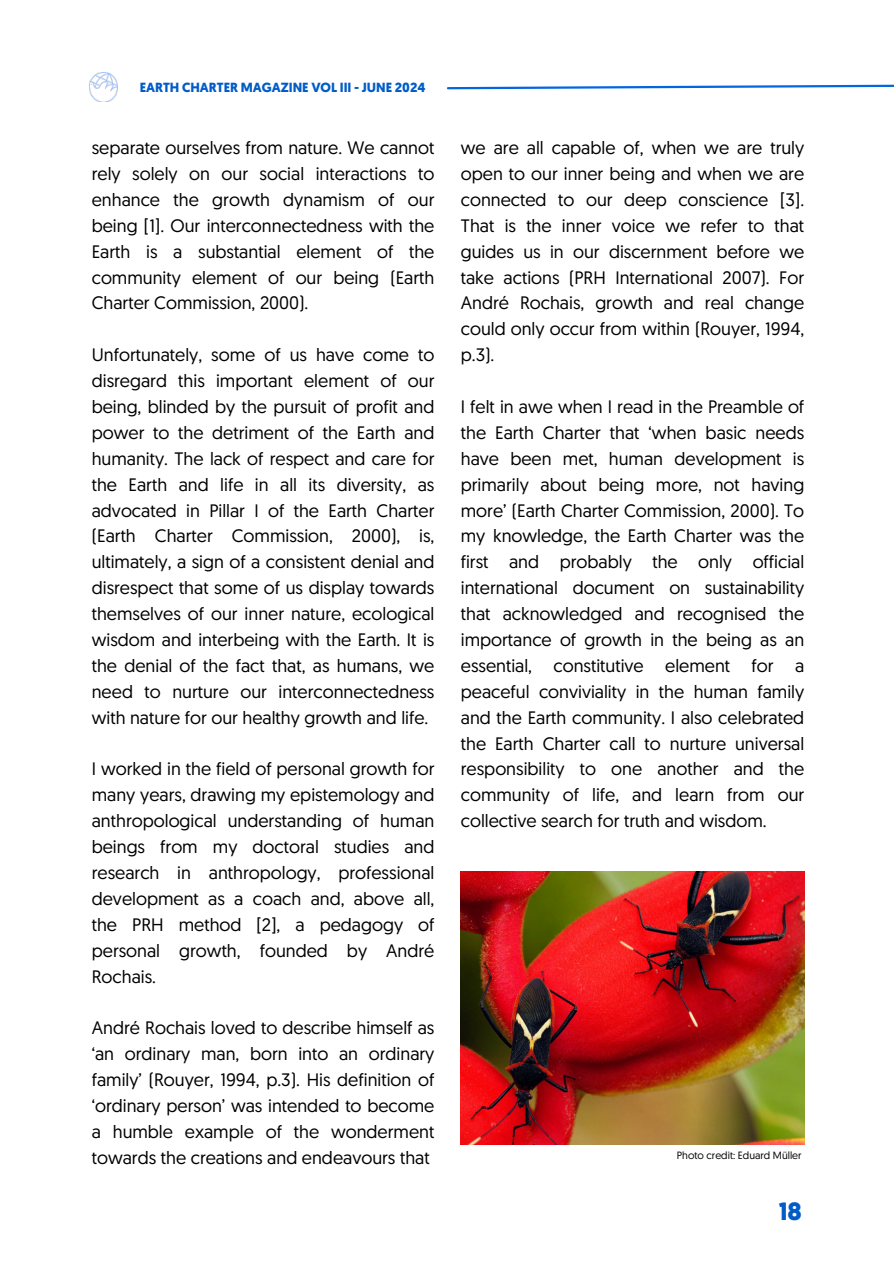
<style>
.page{position:relative;width:894px;height:1264px;background:#fff}
.page>*{position:absolute;margin:0;border:0;box-sizing:border-box;transform-origin:0 0}
.t1{font:700 24.9px "Geomanist";color:#005cc9}
.t2{font:18px/25.8px "Geomanist";color:#000;text-align:justify}
.t3{font:700 13.2px "Geomanist";color:#005cc8}
.t4{font:10.5px "Geomanist";color:#000}
</style>
<div class="page">
<svg style="left:446px;top:84px;width:447px;height:6px"></svg>
<img style="left:89px;top:73px;width:29px;height:28px">
<img style="left:460px;top:871px;width:344px;height:273px">
<p class="t3" style="left:140px;top:78px;width:287px">EARTH CHARTER MAGAZINE VOL III - JUNE 2024</p>
<p class="t2" style="left:92px;top:134px;width:344px">separate ourselves from nature. We cannot rely solely on our social interactions to enhance the growth dynamism of our being [1]. Our interconnectedness with the Earth is a substantial element of the community element of our being (Earth Charter Commission, 2000).</p>
<p class="t2" style="left:92px;top:341px;width:344px">Unfortunately, some of us have come to disregard this important element of our being, blinded by the pursuit of profit and power to the detriment of the Earth and humanity. The lack of respect and care for the Earth and life in all its diversity, as advocated in Pillar I of the Earth Charter (Earth Charter Commission, 2000), is, ultimately, a sign of a consistent denial and disrespect that some of us display towards themselves of our inner nature, ecological wisdom and interbeing with the Earth. It is the denial of the fact that, as humans, we need to nurture our interconnectedness with nature for our healthy growth and life.</p>
<p class="t2" style="left:92px;top:755px;width:344px">I worked in the field of personal growth for many years, drawing my epistemology and anthropological understanding of human beings from my doctoral studies and research in anthropology, professional development as a coach and, above all, the PRH method [2], a pedagogy of personal growth, founded by André Rochais.</p>
<p class="t2" style="left:92px;top:1014px;width:344px">André Rochais loved to describe himself as ‘an ordinary man, born into an ordinary family’ (Rouyer, 1994, p.3). His definition of ‘ordinary person’ was intended to become a humble example of the wonderment towards the creations and endeavours that</p>
<p class="t2" style="left:460px;top:134px;width:345px">we are all capable of, when we are truly open to our inner being and when we are connected to our deep conscience [3].<br>That is the inner voice we refer to that guides us in our discernment before we take actions (PRH International 2007). For André Rochais , growth and real change could only occur from within (Rouyer, 1994, p.3).</p>
<p class="t2" style="left:460px;top:393px;width:345px">I felt in awe when I read in the Preamble of the Earth Charter that ‘when basic needs have been met, human development is primarily about being more, not having more’ (Earth Charter Commission, 2000). To my knowledge, the Earth Charter was the first and probably the only official international document on sustainability that acknowledged and recognised the importance of growth in the being as an essential, constitutive element for a peaceful conviviality in the human family and the Earth community. I also celebrated the Earth Charter call to nurture universal responsibility to one another and the community of life , and learn from our collective search for truth and wisdom.</p>
<p class="t4" style="left:676px;top:1147px;width:126px">Photo credit: Eduard Müller</p>
<h1 class="t1" style="left:778px;top:1195px;width:25px">18</h1>
</div>
